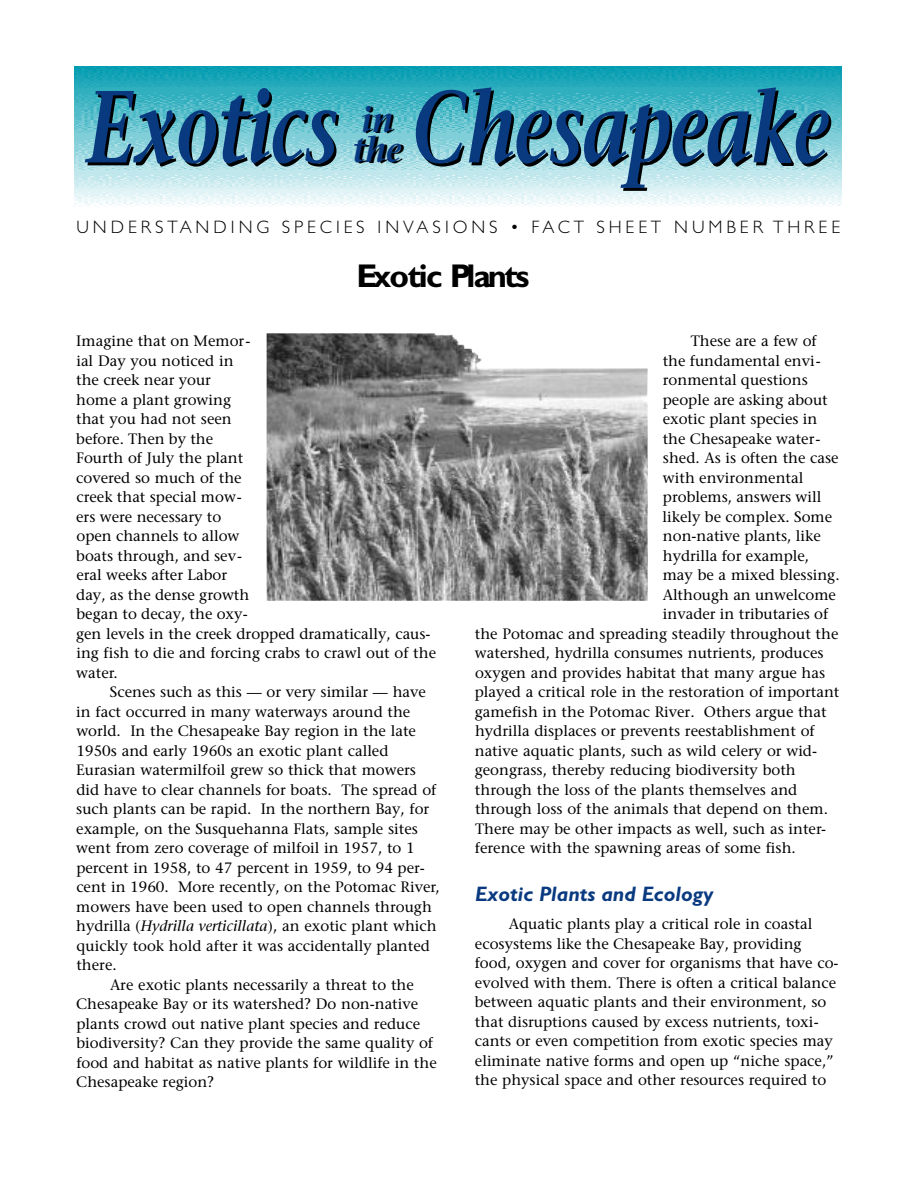
<style>
.page{position:relative;width:918px;height:1188px;background:#fff}
.page>*{position:absolute;margin:0;border:0;box-sizing:border-box;transform-origin:0 0}
.t1{font:italic 600 102px "Stone Serif";color:#000;scale:.75 1}
.t2{font:italic 600 36px/30px "Stone Serif";color:#000;scale:.9 1}
.t3{font:700 33px "Gill Sans";color:#000}
.t4{font:italic 700 21px "Gill Sans";color:#093a80}
.t5{font:300 18px "Gill Sans";letter-spacing:.21em;color:#000}
.t6{font:15px/19.5px "Stone Serif";color:#000}
.s1{font-style:italic}
</style>
<div class="page">
<img style="left:267px;top:333px;width:381px;height:268px">
<img style="left:75px;top:66px;width:766px;height:141px">
<h1 class="t1" style="left:89px;top:90px;width:993px">E x o t i c s C h e s a p e a k e</h1>
<h2 class="t2" style="left:355px;top:109px;width:56px">in the</h2>
<p class="t5" style="left:76px;top:221px;width:765px">U N D E R S TANDING SPECIES INVASIONS • FACT SHEET NUMBER T H R E E</p>
<h3 class="t3" style="left:357px;top:265px;width:173px">Exotic Plants</h3>
<p class="t6" style="left:76px;top:333px;width:362px">Imagine that on Memor-<br>ial Day you noticed in<br>the creek near your<br>home a plant growing<br>that you had not seen<br>before. Then by the<br>Fourth of July the plant<br>covered so much of the<br>creek that special mow-<br>ers were necessary to<br>open channels to allow<br>boats through, and sev-<br>eral weeks after Labor<br>day, as the dense growth<br>began to decay, the oxy-<br>gen levels in the creek dropped dramatically, caus&shy;ing fish to die and forcing crabs to crawl out of the water.</p>
<p class="t6" style="left:110px;top:684px;width:318px">Scenes such as this — or very similar — have</p>
<p class="t6" style="left:76px;top:703px;width:336px">in fact occurred in many waterways around the</p>
<p class="t6" style="left:76px;top:723px;width:341px">world. In the Chesapeake Bay region in the late</p>
<p class="t6" style="left:76px;top:742px;width:314px">1950s and early 1960s an exotic plant called</p>
<p class="t6" style="left:76px;top:762px;width:341px">Eurasian watermilfoil grew so thick that mowers</p>
<p class="t6" style="left:76px;top:781px;width:362px">did have to clear channels for boats. The spread of</p>
<p class="t6" style="left:76px;top:801px;width:355px">such plants can be rapid. In the northern Bay, for</p>
<p class="t6" style="left:76px;top:820px;width:343px">example, on the Susquehanna Flats, sample sites</p>
<p class="t6" style="left:76px;top:840px;width:340px">went from zero coverage of milfoil in 1957, to 1</p>
<p class="t6" style="left:76px;top:859px;width:350px">percent in 1958, to 47 percent in 1959, to 94 per-</p>
<p class="t6" style="left:76px;top:879px;width:365px">cent in 1960. More recently, on the Potomac River,</p>
<p class="t6" style="left:76px;top:898px;width:357px">mowers have been used to open channels through</p>
<p class="t6" style="left:76px;top:918px;width:362px">hydrilla (<span class="s1">Hydrilla verticillata</span>), an exotic plant which</p>
<p class="t6" style="left:76px;top:937px;width:355px">quickly took hold after it was accidentally planted</p>
<p class="t6" style="left:76px;top:957px;width:42px">there.</p>
<p class="t6" style="left:110px;top:976px;width:305px">Are exotic plants necessarily a threat to the</p>
<p class="t6" style="left:76px;top:996px;width:344px">Chesapeake Bay or its watershed? Do non-native</p>
<p class="t6" style="left:76px;top:1015px;width:345px">plants crowd out native plant species and reduce</p>
<p class="t6" style="left:76px;top:1035px;width:358px">biodiversity? Can they provide the same quality of</p>
<p class="t6" style="left:76px;top:1054px;width:362px">food and habitat as native plants for wildlife in the</p>
<p class="t6" style="left:76px;top:1074px;width:139px">Chesapeake region?</p>
<p class="t6" style="left:691px;top:333px;width:128px">These are a few of</p>
<p class="t6" style="left:663px;top:352px;width:159px">the fundamental envi-</p>
<p class="t6" style="left:663px;top:372px;width:147px">ronmental questions</p>
<p class="t6" style="left:663px;top:391px;width:166px">people are asking about</p>
<p class="t6" style="left:663px;top:411px;width:156px">exotic plant species in</p>
<p class="t6" style="left:663px;top:430px;width:159px">the Chesapeake water-</p>
<p class="t6" style="left:663px;top:450px;width:177px">shed. As is often the case</p>
<p class="t6" style="left:663px;top:469px;width:142px">with environmental</p>
<p class="t6" style="left:663px;top:489px;width:160px">problems, answers will</p>
<p class="t6" style="left:663px;top:508px;width:171px">likely be complex. Some</p>
<p class="t6" style="left:663px;top:528px;width:159px">non-native plants, like</p>
<p class="t6" style="left:663px;top:547px;width:148px">hydrilla for example,</p>
<p class="t6" style="left:663px;top:567px;width:178px">may be a mixed blessing.</p>
<p class="t6" style="left:663px;top:586px;width:175px">Although an unwelcome</p>
<p class="t6" style="left:663px;top:606px;width:167px">invader in tributaries of</p>
<p class="t6" style="left:475px;top:625px;width:365px">the Potomac and spreading steadily throughout the</p>
<p class="t6" style="left:475px;top:645px;width:350px">watershed, hydrilla consumes nutrients, produces</p>
<p class="t6" style="left:475px;top:664px;width:352px">oxygen and provides habitat that many argue has</p>
<p class="t6" style="left:475px;top:684px;width:366px">played a critical role in the restoration of important</p>
<p class="t6" style="left:475px;top:703px;width:353px">gamefish in the Potomac River. Others argue that</p>
<p class="t6" style="left:475px;top:723px;width:341px">hydrilla displaces or prevents reestablishment of</p>
<p class="t6" style="left:475px;top:742px;width:344px">native aquatic plants, such as wild celery or wid-</p>
<p class="t6" style="left:475px;top:762px;width:322px">geongrass, thereby reducing biodiversity both</p>
<p class="t6" style="left:475px;top:781px;width:324px">through the loss of the plants themselves and</p>
<p class="t6" style="left:475px;top:801px;width:355px">through loss of the animals that depend on them.</p>
<p class="t6" style="left:475px;top:820px;width:353px">There may be other impacts as well, such as inter-</p>
<p class="t6" style="left:475px;top:840px;width:322px">ference with the spawning areas of some fish.</p>
<h3 class="t4" style="left:475px;top:887px;width:240px">Exotic Plants and Ecology</h3>
<p class="t6" style="left:475px;top:916px;width:365px;text-indent:34px">Aquatic plants play a critical role in coastal ecosystems like the Chesapeake Bay, providing food, oxygen and cover for organisms that have co&shy;evolved with them. There is often a critical balance between aquatic plants and their environment, so that disruptions caused by excess nutrients, toxi&shy;cants or even competition from exotic species may eliminate native forms and open up “niche space,” the physical space and other resources required to</p>
</div>
